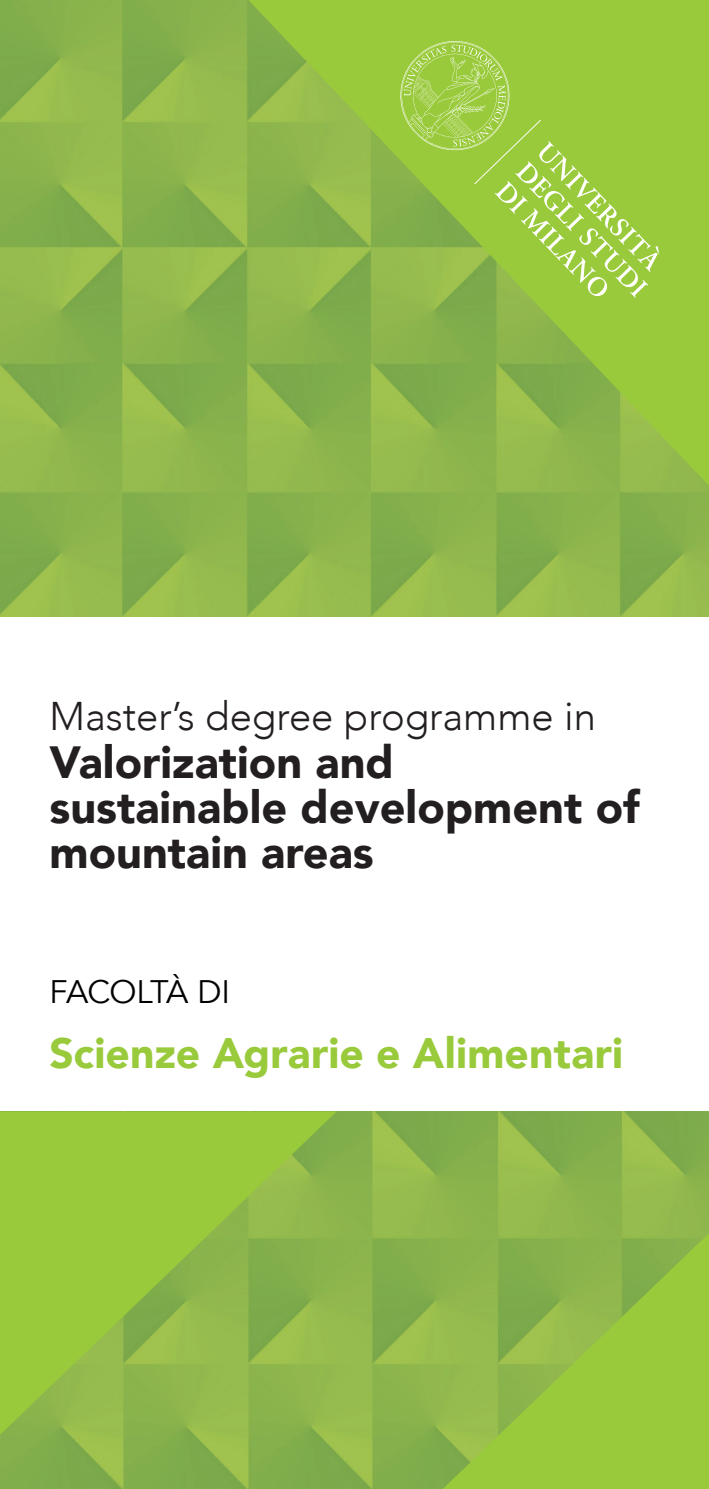
<style>
.page{position:relative;width:709px;height:1489px;background:#fff}
.page>*{position:absolute;margin:0;border:0;box-sizing:border-box;transform-origin:0 0}
.t1{font:900 45px/45px "Avenir";color:#231f20}
.t2{font:900 42.5px "Avenir";color:#99ca3b}
.t3{font:300 40px "Avenir";color:#231f20}
.t4{font:32.5px "Avenir";letter-spacing:-.03em;color:#000001}
</style>
<div class="page">
<img style="left:0;top:0;width:709px;height:616px">
<img style="left:0;top:1111px;width:709px;height:377px">
<svg style="left:442px;top:1233px;width:267px;height:255px;background:#92bf43"></svg>
<svg style="left:0;top:1111px;width:337px;height:323px;background:#93c043"></svg>
<svg style="left:248px;top:0;width:461px;height:485px;background:#90bc46"></svg>
<svg style="left:400px;top:41px;width:259px;height:257px;background:#9dca49"></svg>
<p class="t3" style="left:50px;top:693px;width:548px">Master’s degree programme in</p>
<p class="t1" style="left:50px;top:738px;width:346px">Valorization and</p>
<p class="t1" style="left:50px;top:783px;width:591px">sustainable development of mountain areas</p>
<p class="t4" style="left:50px;top:972px;width:182px">FACOLTÀ DI</p>
<p class="t2" style="left:50px;top:1016px;width:575px">Scienze Agrarie e Alimentari</p>
</div>
